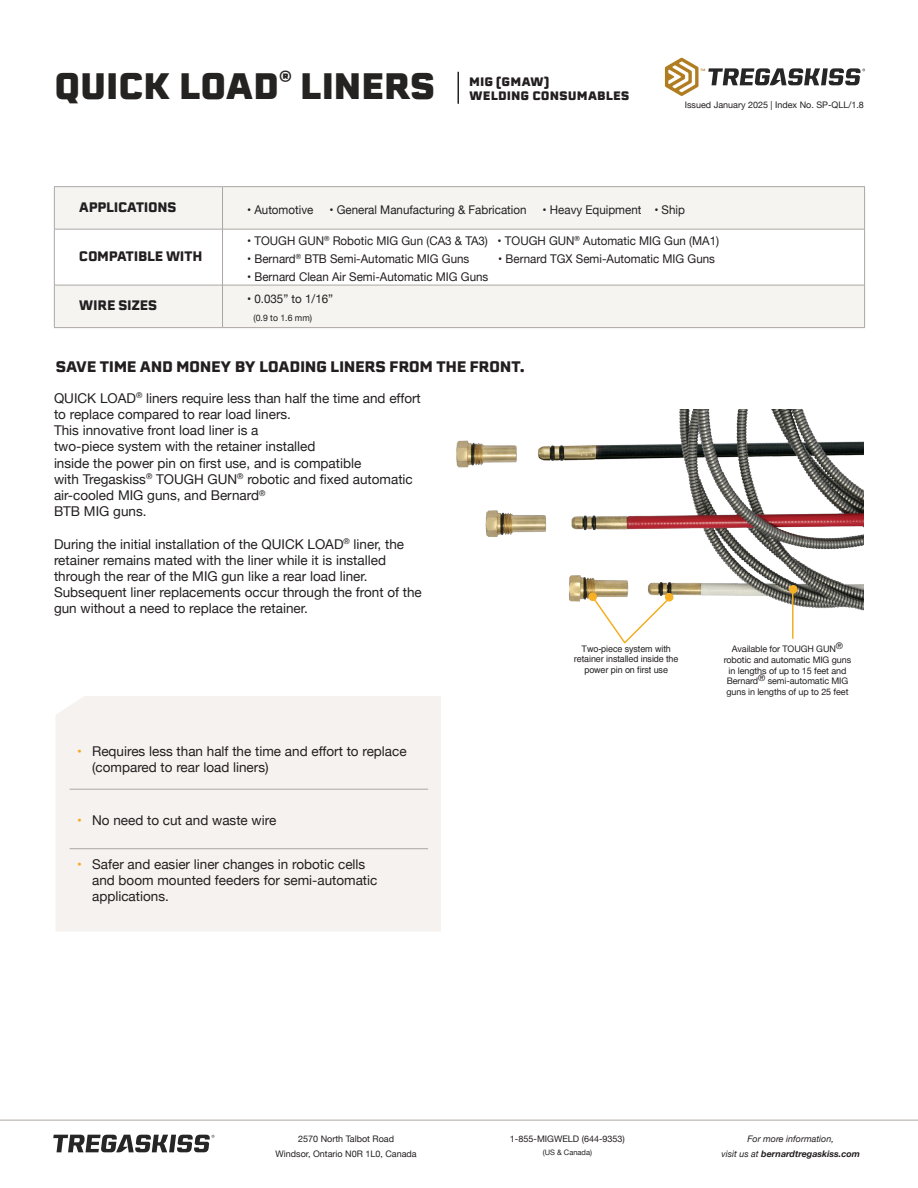
<style>
.page{position:relative;width:918px;height:1188px;background:#fff}
.page>*{position:absolute;margin:0;border:0;box-sizing:border-box;transform-origin:0 0}
.t1{font:900 36px "Erbaum";letter-spacing:-.02em;color:#242322}
.t2{font:700 15px "Erbaum";letter-spacing:-.03em;color:#231f20}
.Copy_Text{font:13.5px/16.2px "Helvetica Neue";color:#231f20}
.t3{font:700 13.5px "Erbaum";letter-spacing:-.03em;color:#231f20;scale:.96 1}
.t4{font:12px "Helvetica Neue";color:#231f20;scale:.96 1}
.t5{font:900 12px/14.4px "Erbaum";color:#231f20}
.Features{font:9px/10.8px "Helvetica Neue";letter-spacing:-.01em;color:#231f20;text-align:center}
.Features-2{font:9px/10.8px "Helvetica";letter-spacing:-.01em;color:#231f20;text-align:center}
.t6{font:italic 700 9px "Helvetica Neue";color:#231f20}
.t7{font:italic 9px "Helvetica Neue";color:#231f20}
.Features-3{font:9px "Helvetica Neue";letter-spacing:-.01em;color:#231f20;scale:.96 1}
.t8{font:7.5px "Helvetica Neue";color:#231f20}
.s1{color:#f7a81c}
.s2{font-weight:400}
</style>
<div class="page">
<hr style="left:0;top:1120px;width:918px;height:1px;background:#ada7a2">
<hr style="left:458px;top:72px;width:1px;height:32px;background:#242322">
<div style="left:55px;top:187px;width:809px;height:42px;background:#f5f4f1"></div>
<svg style="left:55px;top:284px;width:809px;height:1px"></svg>
<div style="left:55px;top:286px;width:809px;height:41px;background:#f5f4f1"></div>
<hr style="left:54px;top:186px;width:169px;height:1px;background:#ada7a6">
<hr style="left:55px;top:229px;width:167px;height:1px;background:#ada7a6">
<hr style="left:55px;top:285px;width:167px;height:1px;background:#ada7a6">
<hr style="left:54px;top:327px;width:169px;height:1px;background:#ada7a6">
<hr style="left:54px;top:187px;width:1px;height:42px;background:#ada7a6">
<hr style="left:54px;top:229px;width:1px;height:56px;background:#ada7a6">
<hr style="left:54px;top:285px;width:1px;height:42px;background:#ada7a6">
<hr style="left:223px;top:186px;width:642px;height:1px;background:#ada7a2">
<hr style="left:223px;top:229px;width:641px;height:1px;background:#ada7a2">
<hr style="left:223px;top:285px;width:641px;height:1px;background:#ada7a2">
<hr style="left:223px;top:327px;width:642px;height:1px;background:#ada7a2">
<hr style="left:222px;top:187px;width:1px;height:42px;background:#ada7a2">
<hr style="left:864px;top:187px;width:1px;height:42px;background:#ada7a2">
<hr style="left:222px;top:229px;width:1px;height:56px;background:#ada7a2">
<hr style="left:864px;top:229px;width:1px;height:56px;background:#ada7a2">
<hr style="left:222px;top:285px;width:1px;height:42px;background:#ada7a2">
<hr style="left:864px;top:285px;width:1px;height:42px;background:#ada7a2">
<svg style="left:665px;top:58px;width:200px;height:38px"></svg>
<svg style="left:53px;top:1135px;width:161px;height:17px"></svg>
<div style="left:56px;top:696px;width:385px;height:235px;background:#f5f2ef"></div>
<hr style="left:70px;top:789px;width:358px;height:1px;background:#ada7a2">
<hr style="left:70px;top:848px;width:358px;height:1px;background:#ada7a2">
<img style="left:456px;top:409px;width:408px;height:202px">
<div style="left:789px;top:585px;width:9px;height:9px;background:#f7b024;border-radius:50%"></div>
<hr style="left:792px;top:592px;width:2px;height:46px;background:#f4af22">
<svg style="left:591px;top:594px;width:82px;height:50px"></svg>
<div style="left:665px;top:593px;width:9px;height:8px;background:#f7b024;border-radius:50%"></div>
<div style="left:588px;top:592px;width:9px;height:9px;background:#f7b024;border-radius:50%"></div>
<p class="t1" style="left:54px;top:60px;width:383px">QUICK LOAD<sup>®</sup> LINERS</p>
<p class="t5" style="left:469px;top:74px;width:162px">MIG (GMAW)<br>WELDING CONSUMABLES</p>
<p class="Features" style="left:685px;top:100px;width:181px">Issued January 2025 | Index No. SP-QLL/1.8</p>
<p class="t3" style="left:79px;top:197px;width:103px">APPLICATIONS</p>
<p class="t4" style="left:247px;top:201px;width:71px">• Automotive</p>
<p class="t4" style="left:329px;top:201px;width:207px">• General Manufacturing &amp; Fabrication</p>
<p class="t4" style="left:543px;top:201px;width:150px">• Heavy Equipment • Ship</p>
<p class="t3" style="left:79px;top:246px;width:130px">COMPATIBLE WITH</p>
<p class="t4" style="left:247px;top:232px;width:493px">• TOUGH GUN<sup>®</sup> Robotic MIG Gun (CA3 &amp; TA3) • TOUGH GUN<sup>®</sup> Automatic MIG Gun (MA1)</p>
<p class="t4" style="left:247px;top:250px;width:233px">• Bernard<sup>®</sup> BTB Semi-Automatic MIG Guns</p>
<p class="t4" style="left:498px;top:250px;width:227px">• Bernard TGX Semi-Automatic MIG Guns</p>
<p class="t4" style="left:247px;top:268px;width:253px">• Bernard Clean Air Semi-Automatic MIG Guns</p>
<p class="t3" style="left:79px;top:295px;width:83px">WIRE SIZES</p>
<p class="t4" style="left:247px;top:290px;width:91px">• 0.035” to 1/16”</p>
<p class="Features-3" style="left:254px;top:311px;width:62px">(0.9 to 1.6 mm)</p>
<p class="t2" style="left:56px;top:355px;width:471px">SAVE TIME AND MONEY BY LOADING LINERS FROM THE FRONT.</p>
<p class="Copy_Text" style="left:54px;top:391px;width:368px">QUICK LOAD<sup>®</sup> liners require less than half the time and effort to replace compared to rear load liners.</p>
<p class="Copy_Text" style="left:54px;top:423px;width:206px">This innovative front load liner is a</p>
<p class="Copy_Text" style="left:54px;top:439px;width:263px">two-piece system with the retainer installed</p>
<p class="Copy_Text" style="left:54px;top:456px;width:309px">inside the power pin on first use, and is compatible</p>
<p class="Copy_Text" style="left:54px;top:472px;width:360px">with Tregaskiss<sup>®</sup> TOUGH GUN<sup>®</sup> robotic and fixed automatic air-cooled MIG guns, and Bernard<sup>®</sup></p>
<p class="Copy_Text" style="left:54px;top:504px;width:94px">BTB MIG guns.</p>
<p class="Copy_Text" style="left:54px;top:537px;width:369px">During the initial installation of the QUICK LOAD<sup>®</sup> liner, the retainer remains mated with the liner while it is installed through the rear of the MIG gun like a rear load liner.<br>Subsequent liner replacements occur through the front of the gun without a need to replace the retainer.</p>
<p class="Copy_Text" style="left:92px;top:744px;width:316px;text-indent:-15px"><span class="s1">•</span> Requires less than half the time and effort to replace (compared to rear load liners)</p>
<p class="Copy_Text" style="left:77px;top:813px;width:201px"><span class="s1">•</span> No need to cut and waste wire</p>
<p class="Copy_Text" style="left:92px;top:857px;width:287px;text-indent:-15px"><span class="s1">•</span> Safer and easier liner changes in robotic cells and boom mounted feeders for semi-automatic applications.</p>
<p class="Features-2" style="left:574px;top:643px;width:106px">Two-piece system with retainer installed inside the power pin on first use</p>
<p class="Features" style="left:724px;top:644px;width:129px">Available for TOUGH GUN® robotic and automatic MIG guns in lengths of up to 15 feet and<br>Bernard® semi-automatic MIG guns in lengths of up to 25 feet</p>
<p class="Features" style="left:298px;top:1134px;width:97px">2570 North Talbot Road</p>
<p class="Features" style="left:276px;top:1149px;width:143px">Windsor, Ontario N0R 1L0, Canada</p>
<p class="Features" style="left:510px;top:1134px;width:116px">1-855-MIGWELD (644-9353)</p>
<p class="t8" style="left:543px;top:1147px;width:51px">(US &amp; Canada)</p>
<p class="t7" style="left:747px;top:1132px;width:88px">For more information,</p>
<p class="t6" style="left:721px;top:1147px;width:140px"><span class="s2">visit us at</span> bernardtregaskiss.com</p>
</div>
